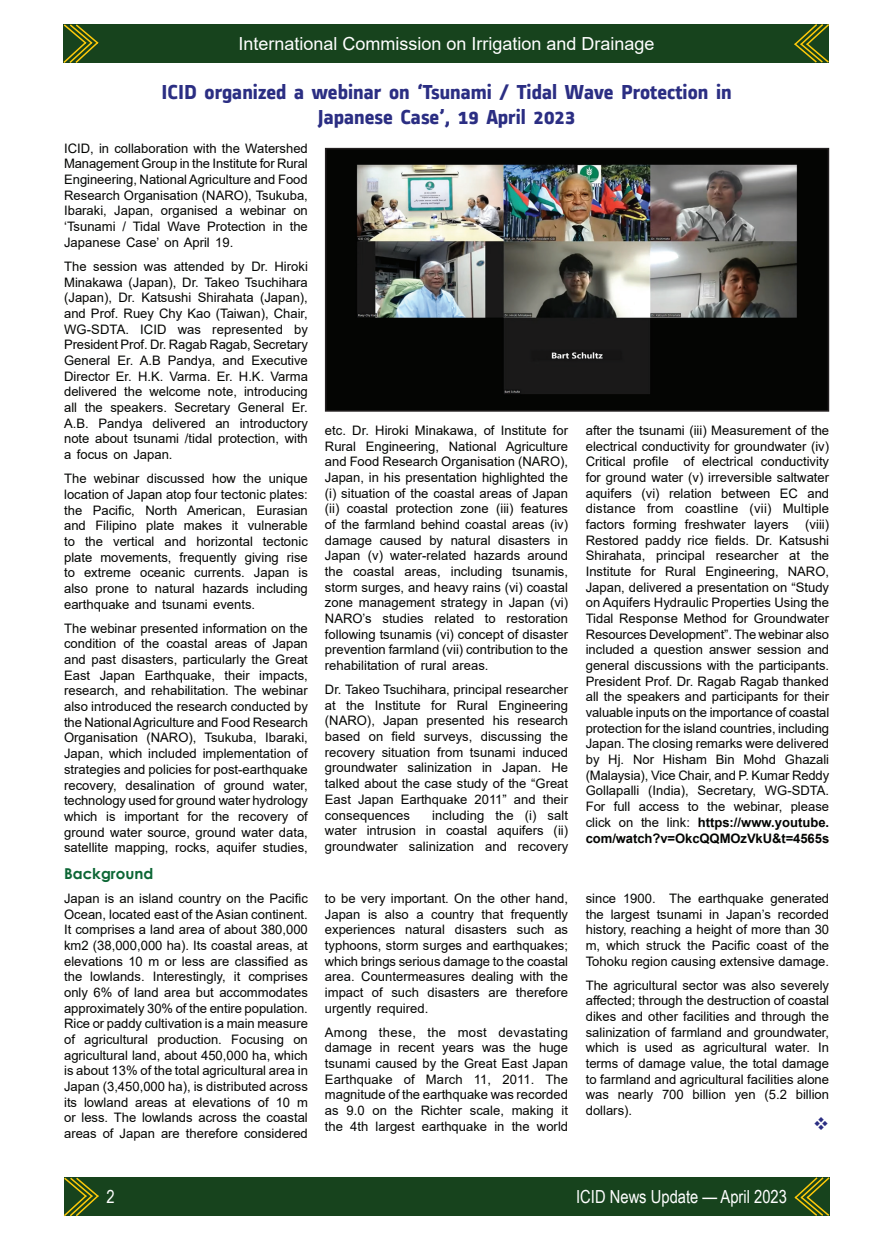
<style>
.page{position:relative;width:893px;height:1234px;background:#fff}
.page>*{position:absolute;margin:0;border:0;box-sizing:border-box;transform-origin:0 0}
.t1{font:700 21px/25.2px "Alstom";color:#2b2e83;text-align:center}
.t2{font:18px "Arial";color:#fff}
.t3{font:18px "Arial Narrow";color:#fff}
.t4{font:700 15px "Century Gothic";color:#0c6635}
.t5{font:13.05px/15.6px "Arial";color:#040503;text-align:justify}
.s1{font-weight:700}
</style>
<div class="page">
<div style="left:64px;top:24px;width:765px;height:39px;background:#17431d"></div>
<svg style="left:63px;top:24px;width:36px;height:39px"></svg>
<svg style="left:794px;top:24px;width:35px;height:39px"></svg>
<div style="left:64px;top:1177px;width:765px;height:38px;background:#17431d"></div>
<svg style="left:63px;top:1177px;width:37px;height:40px"></svg>
<svg style="left:793px;top:1177px;width:37px;height:39px"></svg>
<img style="left:328px;top:151px;width:498px;height:257px">
<div style="left:325px;top:148px;width:504px;height:263px;border:2px solid #231f20"></div>
<h2 class="t2" style="left:238px;top:31px;width:418px">International Commission on Irrigation and Drainage</h2>
<h1 class="t1" style="left:162px;top:78px;width:572px">ICID organized a webinar on ‘Tsunami / Tidal Wave Protection in<br>Japanese Case’, 19 April 2023</h1>
<p class="t5" style="left:64px;top:140px;width:245px">ICID, in collaboration with the Watershed Management Group in the Institute for Rural Engineering, National Agriculture and Food Research Organisation (NARO), Tsukuba, Ibaraki, Japan, organised a webinar on ‘Tsunami / Tidal Wave Protection in the Japanese Case’ on April 19.</p>
<p class="t5" style="left:64px;top:258px;width:245px">The session was attended by Dr. Hiroki Minakawa (Japan), Dr. Takeo Tsuchihara (Japan), Dr. Katsushi Shirahata (Japan), and Prof. Ruey Chy Kao (Taiwan), Chair, WG-SDTA. ICID was represented by President Prof. Dr. Ragab Ragab, Secretary General Er. A.B Pandya, and Executive Director Er. H.K. Varma. Er. H.K. Varma delivered the welcome note, introducing all the speakers. Secretary General Er.<br>A.B. Pandya delivered an introductory note about tsunami /tidal protection, with a focus on Japan.</p>
<p class="t5" style="left:64px;top:470px;width:245px">The webinar discussed how the unique location of Japan atop four tectonic plates: the Pacific, North American, Eurasian and Filipino plate makes it vulnerable to the vertical and horizontal tectonic plate movements, frequently giving rise to extreme oceanic currents. Japan is also prone to natural hazards including earthquake and tsunami events.</p>
<p class="t5" style="left:64px;top:620px;width:245px">The webinar presented information on the condition of the coastal areas of Japan and past disasters, particularly the Great East Japan Earthquake, their impacts, research, and rehabilitation. The webinar also introduced the research conducted by the National Agriculture and Food Research Organisation (NARO), Tsukuba, Ibaraki, Japan, which included implementation of strategies and policies for post-earthquake recovery, desalination of ground water, technology used for ground water hydrology which is important for the recovery of ground water source, ground water data, satellite mapping, rocks, aquifer studies,</p>
<p class="t5" style="left:325px;top:422px;width:245px">etc. Dr. Hiroki Minakawa, of Institute for Rural Engineering, National Agriculture and Food Research Organisation (NARO), Japan, in his presentation highlighted the (i) situation of the coastal areas of Japan (ii) coastal protection zone (iii) features of the farmland behind coastal areas (iv) damage caused by natural disasters in Japan (v) water-related hazards around the coastal areas, including tsunamis, storm surges, and heavy rains (vi) coastal zone management strategy in Japan (vi)<br>NARO’s studies related to restoration following tsunamis (vi) concept of disaster prevention farmland (vii) contribution to the rehabilitation of rural areas.</p>
<p class="t5" style="left:325px;top:681px;width:245px">Dr. Takeo Tsuchihara, principal researcher at the Institute for Rural Engineering (NARO), Japan presented his research based on field surveys, discussing the recovery situation from tsunami induced groundwater salinization in Japan. He talked about the case study of the “Great East Japan Earthquake 2011” and their consequences</p>
<p class="t5" style="left:586px;top:422px;width:245px">after the tsunami (iii) Measurement of the electrical conductivity for groundwater (iv)<br>Critical profile of electrical conductivity for ground water (v) irreversible saltwater aquifers (vi) relation between EC and distance from coastline (vii) Multiple factors forming freshwater layers</p>
<p class="t5" style="left:586px;top:516px;width:245px;text-indent:220px">(viii)<br>Restored paddy rice fields. Dr. Katsushi Shirahata, principal researcher at the Institute for Rural Engineering, NARO, Japan, delivered a presentation on “Study on Aquifers Hydraulic Properties Using the Tidal Response Method for Groundwater Resources Development”. The webinar also included a question answer session and general discussions with the participants.<br>President Prof. Dr. Ragab Ragab thanked all the speakers and participants for their valuable inputs on the importance of coastal protection for the island countries, including Japan. The closing remarks were delivered by Hj. Nor Hisham Bin Mohd Ghazali (Malaysia), Vice Chair, and P. Kumar Reddy Gollapalli (India), Secretary, WG-SDTA.<br>For full access to the webinar, please click on the link: <span class="s1">https://www.youtube. com/watch?v=OkcQQMOzVkU&amp;t=4565s</span></p>
<p class="t5" style="left:325px;top:806px;width:245px;text-indent:107px">including the (i) salt water intrusion in coastal aquifers (ii) groundwater salinization and recovery</p>
<p class="t4" style="left:64px;top:861px;width:91px">Background</p>
<p class="t5" style="left:64px;top:890px;width:245px">Japan is an island country on the Pacific Ocean, located east of the Asian continent.<br>It comprises a land area of about 380,000 km2 (38,000,000 ha). Its coastal areas, at elevations 10 m or less are classified as the lowlands. Interestingly, it comprises only 6% of land area but accommodates approximately 30% of the entire population.<br>Rice or paddy cultivation is a main measure of agricultural production. Focusing on agricultural land, about 450,000 ha, which is about 13% of the total agricultural area in Japan (3,450,000 ha), is distributed across its lowland areas at elevations of 10 m or less. The lowlands across the coastal areas of Japan are therefore considered</p>
<p class="t5" style="left:325px;top:890px;width:245px">to be very important. On the other hand, Japan is also a country that frequently experiences natural disasters such as typhoons, storm surges and earthquakes; which brings serious damage to the coastal area. Countermeasures dealing with the impact of such disasters are therefore urgently required.</p>
<p class="t5" style="left:325px;top:1024px;width:245px">Among these, the most devastating damage in recent years was the huge tsunami caused by the Great East Japan Earthquake of March 11, 2011. The magnitude of the earthquake was recorded as 9.0 on the Richter scale, making it the 4th largest earthquake in the world</p>
<p class="t5" style="left:586px;top:890px;width:245px">since 1900. The earthquake generated the largest tsunami in Japan’s recorded history, reaching a height of more than 30 m, which struck the Pacific coast of the Tohoku region causing extensive damage.</p>
<p class="t5" style="left:586px;top:977px;width:245px">The agricultural sector was also severely affected; through the destruction of coastal dikes and other facilities and through the salinization of farmland and groundwater, which is used as agricultural water. In terms of damage value, the total damage to farmland and agricultural facilities alone was nearly 700 billion yen (5.2 billion dollars).</p>
<h2 class="t3" style="left:107px;top:1183px;width:10px">2</h2>
<h2 class="t3" style="left:576px;top:1183px;width:212px">ICID News Update — April 2023</h2>
</div>
